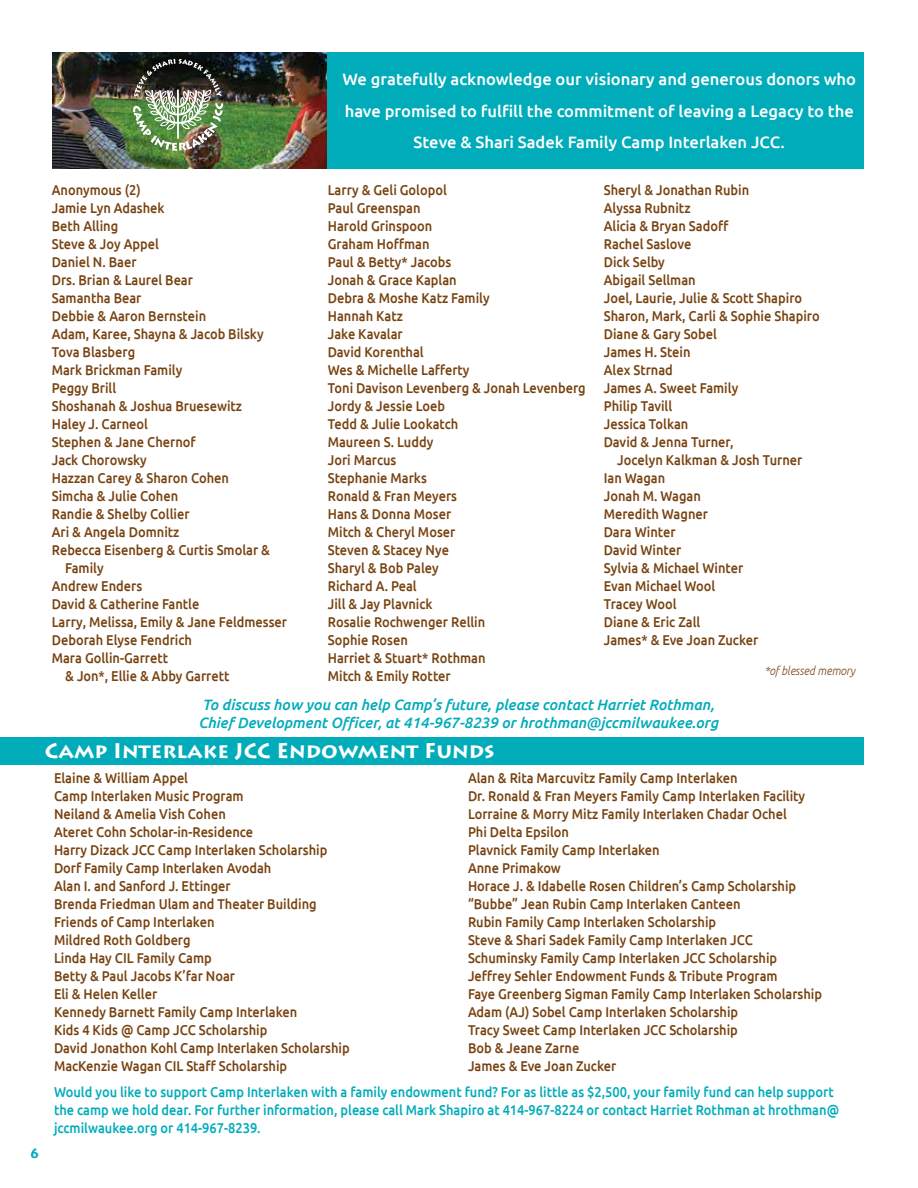
<style>
.page{position:relative;width:918px;height:1188px;background:#fff}
.page>*{position:absolute;margin:0;border:0;box-sizing:border-box;transform-origin:0 0}
.t1{font:700 21px "Lithos Pro";color:#fff}
.t2{font:500 16.5px/31.5px "Ubuntu";color:#fff;text-align:center}
.t3{font:italic 500 15px/18px "Ubuntu";color:#00acba}
.t4{font:500 14.25px/18px "Ubuntu";color:#784311;scale:.9 1}
.t5{font:500 14.25px/18px "Ubuntu";color:#00acba;scale:.9 1}
.t6{font:700 13.5px "Lithos Pro";color:#00acba}
.t7{font:italic 300 12px "Ubuntu";color:#784311;scale:.9 1}
</style>
<div class="page">
<img style="left:52px;top:52px;width:276px;height:117px">
<div style="left:328px;top:52px;width:536px;height:117px;background:#00acba"></div>
<img style="left:133px;top:59px;width:90px;height:92px">
<div style="left:0;top:737px;width:864px;height:27px;background:#00acba"></div>
<p class="t4" style="left:52px;top:181px;width:100px">Anonymous (2)</p>
<p class="t4" style="left:52px;top:199px;width:127px">Jamie Lyn Adashek</p>
<p class="t4" style="left:52px;top:217px;width:75px">Beth Alling</p>
<p class="t4" style="left:52px;top:235px;width:120px">Steve &amp; Joy Appel</p>
<p class="t4" style="left:52px;top:253px;width:96px">Daniel N. Baer</p>
<p class="t4" style="left:52px;top:271px;width:158px">Drs. Brian &amp; Laurel Bear</p>
<p class="t4" style="left:52px;top:289px;width:101px">Samantha Bear</p>
<p class="t4" style="left:52px;top:307px;width:173px">Debbie &amp; Aaron Bernstein</p>
<p class="t4" style="left:52px;top:325px;width:237px">Adam, Karee, Shayna &amp; Jacob Bilsky</p>
<p class="t4" style="left:52px;top:343px;width:94px">Tova Blasberg</p>
<p class="t4" style="left:52px;top:361px;width:147px">Mark Brickman Family</p>
<p class="t4" style="left:52px;top:379px;width:73px">Peggy Brill</p>
<p class="t4" style="left:52px;top:397px;width:213px">Shoshanah &amp; Joshua Bruesewitz</p>
<p class="t4" style="left:52px;top:415px;width:108px">Haley J. Carneol</p>
<p class="t4" style="left:52px;top:433px;width:161px">Stephen &amp; Jane Chernof</p>
<p class="t4" style="left:52px;top:451px;width:107px">Jack Chorowsky</p>
<p class="t4" style="left:52px;top:469px;width:198px">Hazzan Carey &amp; Sharon Cohen</p>
<p class="t4" style="left:52px;top:487px;width:142px">Simcha &amp; Julie Cohen</p>
<p class="t4" style="left:52px;top:505px;width:155px">Randie &amp; Shelby Collier</p>
<p class="t4" style="left:52px;top:523px;width:143px">Ari &amp; Angela Domnitz</p>
<p class="t4" style="left:52px;top:541px;width:244px">Rebecca Eisenberg &amp; Curtis Smolar &amp;</p>
<p class="t4" style="left:65px;top:559px;width:44px">Family</p>
<p class="t4" style="left:52px;top:577px;width:102px">Andrew Enders</p>
<p class="t4" style="left:52px;top:595px;width:165px">David &amp; Catherine Fantle</p>
<p class="t4" style="left:52px;top:613px;width:263px">Larry, Melissa, Emily &amp; Jane Feldmesser</p>
<p class="t4" style="left:52px;top:631px;width:157px">Deborah Elyse Fendrich</p>
<p class="t4" style="left:52px;top:649px;width:131px">Mara Gollin-Garrett</p>
<p class="t4" style="left:65px;top:667px;width:184px">&amp; Jon*, Ellie &amp; Abby Garrett</p>
<p class="t2" style="left:343px;top:63px;width:515px">We gratefully acknowledge our visionary and generous donors who have promised to fulfill the commitment of leaving a Legacy to the<br>Steve &amp; Shari Sadek Family Camp Interlaken JCC.</p>
<p class="t4" style="left:328px;top:181px;width:288px">Larry &amp; Geli Golopol<br>Paul Greenspan<br>Harold Grinspoon<br>Graham Hoffman<br>Paul &amp; Betty* Jacobs<br>Jonah &amp; Grace Kaplan<br>Debra &amp; Moshe Katz Family<br>Hannah Katz<br>Jake Kavalar<br>David Korenthal<br>Wes &amp; Michelle Lafferty<br>Toni Davison Levenberg &amp; Jonah Levenberg<br>Jordy &amp; Jessie Loeb<br>Tedd &amp; Julie Lookatch<br>Maureen S. Luddy<br>Jori Marcus<br>Stephanie Marks<br>Ronald &amp; Fran Meyers<br>Hans &amp; Donna Moser<br>Mitch &amp; Cheryl Moser<br>Steven &amp; Stacey Nye<br>Sharyl &amp; Bob Paley<br>Richard A. Peal<br>Jill &amp; Jay Plavnick<br>Rosalie Rochwenger Rellin<br>Sophie Rosen<br>Harriet &amp; Stuart* Rothman<br>Mitch &amp; Emily Rotter</p>
<p class="t4" style="left:604px;top:181px;width:241px">Sheryl &amp; Jonathan Rubin<br>Alyssa Rubnitz<br>Alicia &amp; Bryan Sadoff<br>Rachel Saslove<br>Dick Selby<br>Abigail Sellman<br>Joel, Laurie, Julie &amp; Scott Shapiro<br>Sharon, Mark, Carli &amp; Sophie Shapiro<br>Diane &amp; Gary Sobel<br>James H. Stein<br>Alex Strnad<br>James A. Sweet Family<br>Philip Tavill<br>Jessica Tolkan<br>David &amp; Jenna Turner,</p>
<p class="t4" style="left:604px;top:451px;width:222px;text-indent:14px">Jocelyn Kalkman &amp; Josh Turner<br>Ian Wagan<br>Jonah M. Wagan<br>Meredith Wagner<br>Dara Winter<br>David Winter<br>Sylvia &amp; Michael Winter<br>Evan Michael Wool<br>Tracey Wool<br>Diane &amp; Eric Zall<br>James* &amp; Eve Joan Zucker</p>
<p class="t7" style="left:765px;top:664px;width:102px">*of blessed memory</p>
<p class="t3" style="left:198px;top:695px;width:521px">To discuss how you can help Camp’s future, please contact Harriet Rothman,<br>Chief Development Officer, at 414-967-8239 or hrothman@jccmilwaukee.org</p>
<h1 class="t1" style="left:45px;top:738px;width:451px">Camp Interlake JCC Endowment Funds</h1>
<p class="t4" style="left:54px;top:768px;width:330px">Elaine &amp; William Appel<br>Camp Interlaken Music Program<br>Neiland &amp; Amelia Vish Cohen<br>Ateret Cohn Scholar-in-Residence<br>Harry Dizack JCC Camp Interlaken Scholarship<br>Dorf Family Camp Interlaken Avodah<br>Alan I. and Sanford J. Ettinger<br>Brenda Friedman Ulam and Theater Building<br>Friends of Camp Interlaken<br>Mildred Roth Goldberg<br>Linda Hay CIL Family Camp<br>Betty &amp; Paul Jacobs K’far Noar<br>Eli &amp; Helen Keller<br>Kennedy Barnett Family Camp Interlaken<br>Kids 4 Kids @ Camp JCC Scholarship<br>David Jonathon Kohl Camp Interlaken Scholarship<br>MacKenzie Wagan CIL Staff Scholarship</p>
<p class="t4" style="left:468px;top:768px;width:395px">Alan &amp; Rita Marcuvitz Family Camp Interlaken<br>Dr. Ronald &amp; Fran Meyers Family Camp Interlaken Facility Lorraine &amp; Morry Mitz Family Interlaken Chadar Ochel<br>Phi Delta Epsilon<br>Plavnick Family Camp Interlaken<br>Anne Primakow<br>Horace J. &amp; Idabelle Rosen Children’s Camp Scholarship “Bubbe” Jean Rubin Camp Interlaken Canteen<br>Rubin Family Camp Interlaken Scholarship<br>Steve &amp; Shari Sadek Family Camp Interlaken JCC Schuminsky Family Camp Interlaken JCC Scholarship Jeffrey Sehler Endowment Funds &amp; Tribute Program<br>Faye Greenberg Sigman Family Camp Interlaken Scholarship Adam (AJ) Sobel Camp Interlaken Scholarship<br>Tracy Sweet Camp Interlaken JCC Scholarship<br>Bob &amp; Jeane Zarne<br>James &amp; Eve Joan Zucker</p>
<p class="t6" style="left:30px;top:1145px;width:12px">6</p>
<p class="t5" style="left:54px;top:1082px;width:874px">Would you like to support Camp Interlaken with a family endowment fund? For as little as $2,500, your family fund can help support the camp we hold dear. For further information, please call Mark Shapiro at 414-967-8224 or contact Harriet Rothman at hrothman@ jccmilwaukee.org or 414-967-8239.</p>
</div>
